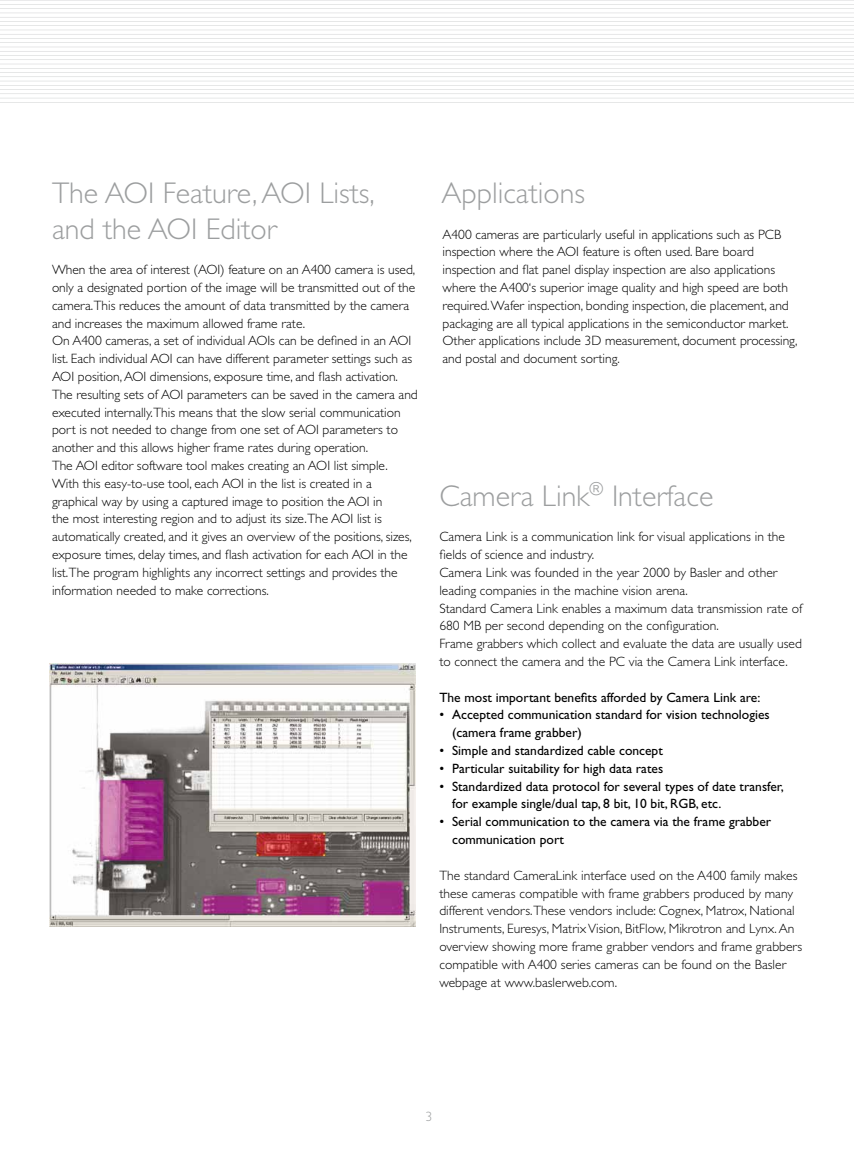
<style>
.page{position:relative;width:854px;height:1149px;background:#fff}
.page>*{position:absolute;margin:0;border:0;box-sizing:border-box;transform-origin:0 0}
.t1{font:300 30px/35.5px "Gill Sans";color:#9c9e9f}
.t2{font:300 13.5px/17.9px "Gill Sans";color:#000}
.t3{font:13.5px/17.9px "Gill Sans";color:#000}
.t4{font:300 13.5px "Gill Sans";color:#9c9e9f}
</style>
<div class="page">
<hr style="left:0;top:0;width:853px;height:1px;background:#d0d1d2">
<hr style="left:0;top:4px;width:853px;height:1px;background:#d0d1d2">
<hr style="left:0;top:8px;width:853px;height:1px;background:#d0d1d2">
<hr style="left:0;top:13px;width:853px;height:1px;background:#d0d1d2">
<hr style="left:0;top:17px;width:853px;height:1px;background:#d0d1d2">
<hr style="left:0;top:21px;width:853px;height:1px;background:#d0d1d2">
<hr style="left:0;top:25px;width:853px;height:1px;background:#d0d1d2">
<hr style="left:0;top:30px;width:853px;height:1px;background:#d0d1d2">
<hr style="left:0;top:34px;width:853px;height:1px;background:#d0d1d2">
<hr style="left:0;top:38px;width:853px;height:1px;background:#d0d1d2">
<hr style="left:0;top:42px;width:853px;height:1px;background:#d0d1d2">
<hr style="left:0;top:47px;width:853px;height:1px;background:#d0d1d2">
<hr style="left:0;top:51px;width:853px;height:1px;background:#d0d1d2">
<hr style="left:0;top:55px;width:853px;height:1px;background:#d0d1d2">
<hr style="left:0;top:59px;width:853px;height:1px;background:#d0d1d2">
<hr style="left:0;top:64px;width:853px;height:1px;background:#d0d1d2">
<hr style="left:0;top:68px;width:853px;height:1px;background:#d0d1d2">
<hr style="left:0;top:72px;width:853px;height:1px;background:#d0d1d2">
<hr style="left:0;top:76px;width:853px;height:1px;background:#d0d1d2">
<hr style="left:0;top:81px;width:853px;height:1px;background:#d0d1d2">
<hr style="left:0;top:85px;width:853px;height:1px;background:#d0d1d2">
<hr style="left:0;top:89px;width:853px;height:1px;background:#d0d1d2">
<hr style="left:0;top:93px;width:853px;height:1px;background:#d0d1d2">
<hr style="left:0;top:98px;width:853px;height:1px;background:#d0d1d2">
<hr style="left:0;top:102px;width:853px;height:1px;background:#d0d1d2">
<img style="left:50px;top:663px;width:365px;height:262px">
<h1 class="t1" style="left:52px;top:175px;width:324px">The AOI Feature, AOI Lists, and the AOI Editor</h1>
<p class="t2" style="left:52px;top:261px;width:367px">When the area of interest (AOI) feature on an A400 camera is used, only a designated portion of the image will be transmitted out of the camera.This reduces the amount of data transmitted by the camera and increases the maximum allowed frame rate.<br>On A400 cameras, a set of individual AOIs can be defined in an AOI list. Each individual AOI can have different parameter settings such as AOI position, AOI dimensions, exposure time, and flash activation.<br>The resulting sets of AOI parameters can be saved in the camera and executed internally.This means that the slow serial communication port is not needed to change from one set of AOI parameters to another and this allows higher frame rates during operation.<br>The AOI editor software tool makes creating an AOI list simple.<br>With this easy-to-use tool, each AOI in the list is created in a graphical way by using a captured image to position the AOI in<br>the most interesting region and to adjust its size.The AOI list is automatically created, and it gives an overview of the positions, sizes, exposure times, delay times, and flash activation for each AOI in the list.The program highlights any incorrect settings and provides the information needed to make corrections.</p>
<h1 class="t1" style="left:441px;top:175px;width:145px">Applications</h1>
<p class="t2" style="left:442px;top:225px;width:356px">A400 cameras are particularly useful in applications such as PCB inspection where the AOI feature is often used. Bare board inspection and flat panel display inspection are also applications where the A400‘s superior image quality and high speed are both required. Wafer inspection, bonding inspection, die placement, and packaging are all typical applications in the semiconductor market.<br>Other applications include 3D measurement, document processing, and postal and document sorting.</p>
<h1 class="t1" style="left:439px;top:478px;width:275px">Camera Link<sup>®</sup> Interface</h1>
<p class="t2" style="left:439px;top:528px;width:364px">Camera Link is a communication link for visual applications in the fields of science and industry.<br>Camera Link was founded in the year 2000 by Basler and other leading companies in the machine vision arena.<br>Standard Camera Link enables a maximum data transmission rate of 680 MB per second depending on the configuration.<br>Frame grabbers which collect and evaluate the data are usually used to connect the camera and the PC via the Camera Link interface.</p>
<p class="t3" style="left:439px;top:688px;width:322px">The most important benefits afforded by Camera Link are:</p>
<p class="t3" style="left:452px;top:705px;width:319px;text-indent:-13px">• Accepted communication standard for vision technologies (camera frame grabber)</p>
<p class="t3" style="left:439px;top:741px;width:225px">• Simple and standardized cable concept</p>
<p class="t3" style="left:439px;top:759px;width:225px">• Particular suitability for high data rates</p>
<p class="t3" style="left:452px;top:777px;width:333px;text-indent:-13px">• Standardized data protocol for several types of date transfer, for example single/dual tap, 8 bit, 10 bit, RGB, etc.</p>
<p class="t3" style="left:452px;top:812px;width:320px;text-indent:-13px">• Serial communication to the camera via the frame grabber communication port</p>
<p class="t2" style="left:439px;top:866px;width:364px">The standard CameraLink interface used on the A400 family makes these cameras compatible with frame grabbers produced by many different vendors. These vendors include: Cognex, Matrox, National Instruments, Euresys, Matrix Vision, BitFlow, Mikrotron and Lynx. An overview showing more frame grabber vendors and frame grabbers compatible with A400 series cameras can be found on the Basler webpage at www.baslerweb.com.</p>
<p class="t4" style="left:425px;top:1108px;width:8px">3</p>
</div>
